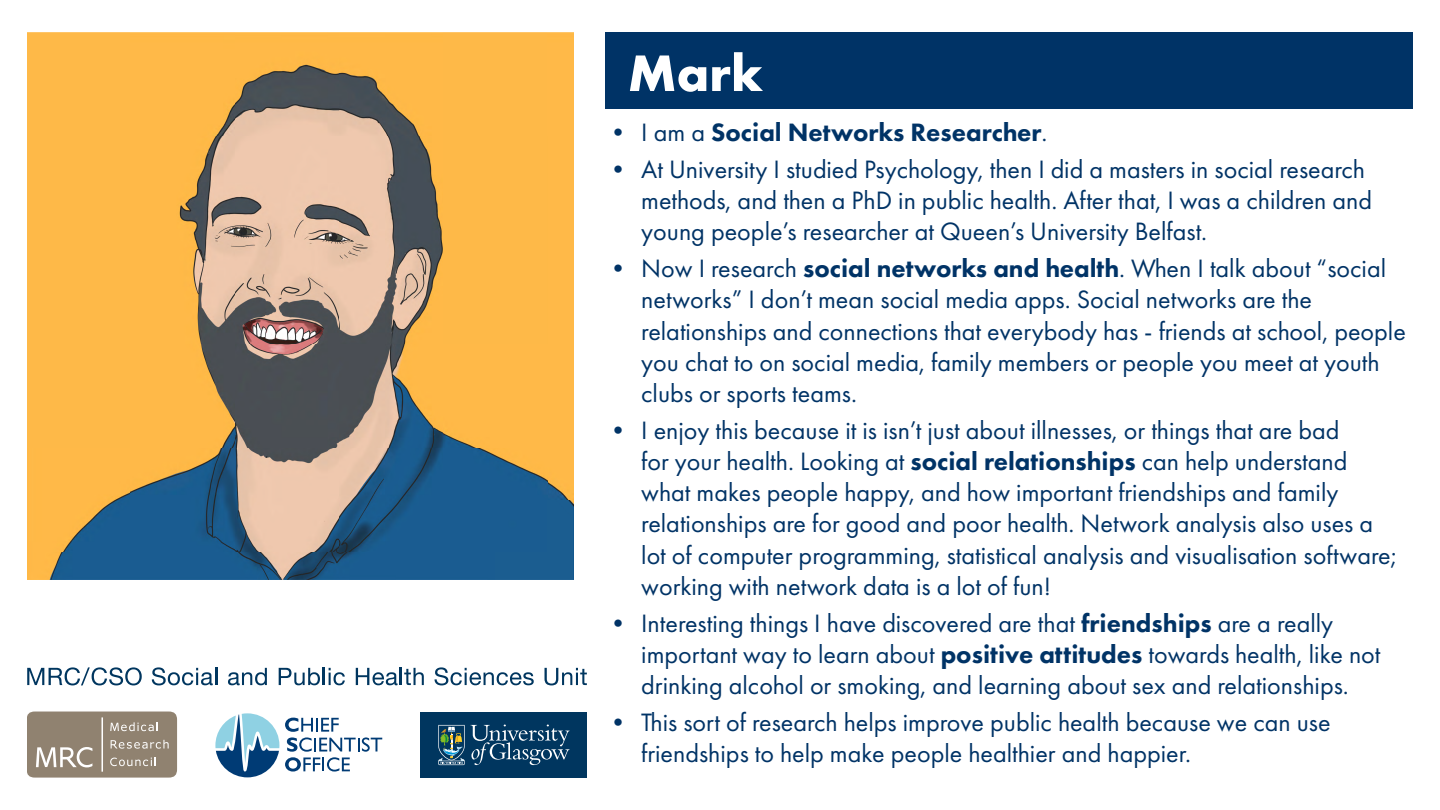
<style>
.page{position:relative;width:1440px;height:810px;background:#fff}
.page>*{position:absolute;margin:0;border:0;box-sizing:border-box;transform-origin:0 0}
.Sub_heading{font:700 53.25px "Futura PT";color:#fff}
.t1{font:26.1px/31.3px "Futura PT";color:#036}
.t2{font:800 26.1px "Futura PT";color:#036}
.s1{font-weight:400}
.s2{font-weight:800}
</style>
<div class="page">
<img style="left:27px;top:32px;width:547px;height:547px">
<div style="left:27px;top:712px;width:150px;height:66px;background:#908270;border-radius:8px"></div>
<svg style="left:36px;top:747px;width:56px;height:20px"></svg>
<svg style="left:101px;top:717px;width:2px;height:55px"></svg>
<svg style="left:110px;top:757px;width:46px;height:9px"></svg>
<svg style="left:111px;top:740px;width:58px;height:9px"></svg>
<svg style="left:110px;top:722px;width:48px;height:9px"></svg>
<div style="left:421px;top:712px;width:166px;height:66px;background:#00365f"></div>
<svg style="left:438px;top:725px;width:27px;height:40px"></svg>
<svg style="left:471px;top:725px;width:99px;height:40px"></svg>
<svg style="left:215px;top:713px;width:64px;height:64px"></svg>
<svg style="left:285px;top:718px;width:97px;height:54px"></svg>
<svg style="left:27px;top:667px;width:115px;height:18px"></svg>
<svg style="left:152px;top:667px;width:65px;height:18px"></svg>
<svg style="left:228px;top:668px;width:39px;height:17px"></svg>
<svg style="left:279px;top:668px;width:66px;height:17px"></svg>
<svg style="left:356px;top:668px;width:68px;height:17px"></svg>
<svg style="left:435px;top:667px;width:99px;height:18px"></svg>
<svg style="left:545px;top:668px;width:42px;height:17px"></svg>
<div style="left:605px;top:32px;width:808px;height:77px;background:#036"></div>
<h2 class="Sub_heading" style="left:628px;top:39px;width:137px">Mark</h2>
<p class="t2" style="left:605px;top:116px;width:444px"><span class="s1">• I am a</span> Social Networks Researcher<span class="s1">.</span></p>
<p class="t1" style="left:641px;top:153px;width:732px;text-indent:-36px">• At University I studied Psychology, then I did a masters in social research methods, and then a PhD in public health. After that, I was a children and young people’s researcher at Queen’s University Belfast.</p>
<p class="t1" style="left:641px;top:253px;width:766px;text-indent:-36px">• Now I research <span class="s2">social networks and health</span>. When I talk about “social networks” I don’t mean social media apps. Social networks are the relationships and connections that everybody has - friends at school, people you chat to on social media, family members or people you meet at youth clubs or sports teams.</p>
<p class="t1" style="left:641px;top:414px;width:757px;text-indent:-36px">• I enjoy this because it is isn’t just about illnesses, or things that are bad<br>for your health. Looking at <span class="s2">social relationships</span> can help understand what makes people happy, and how important friendships and family relationships are for good and poor health. Network analysis also uses a lot of computer programming, statistical analysis and visualisation software; working with network data is a lot of fun!</p>
<p class="t1" style="left:641px;top:607px;width:741px;text-indent:-36px">• Interesting things I have discovered are that <span class="s2">friendships</span> are a really important way to learn about <span class="s2">positive attitudes</span> towards health, like not drinking alcohol or smoking, and learning about sex and relationships.</p>
<p class="t1" style="left:641px;top:706px;width:691px;text-indent:-36px">• This sort of research helps improve public health because we can use friendships to help make people healthier and happier.</p>
</div>
